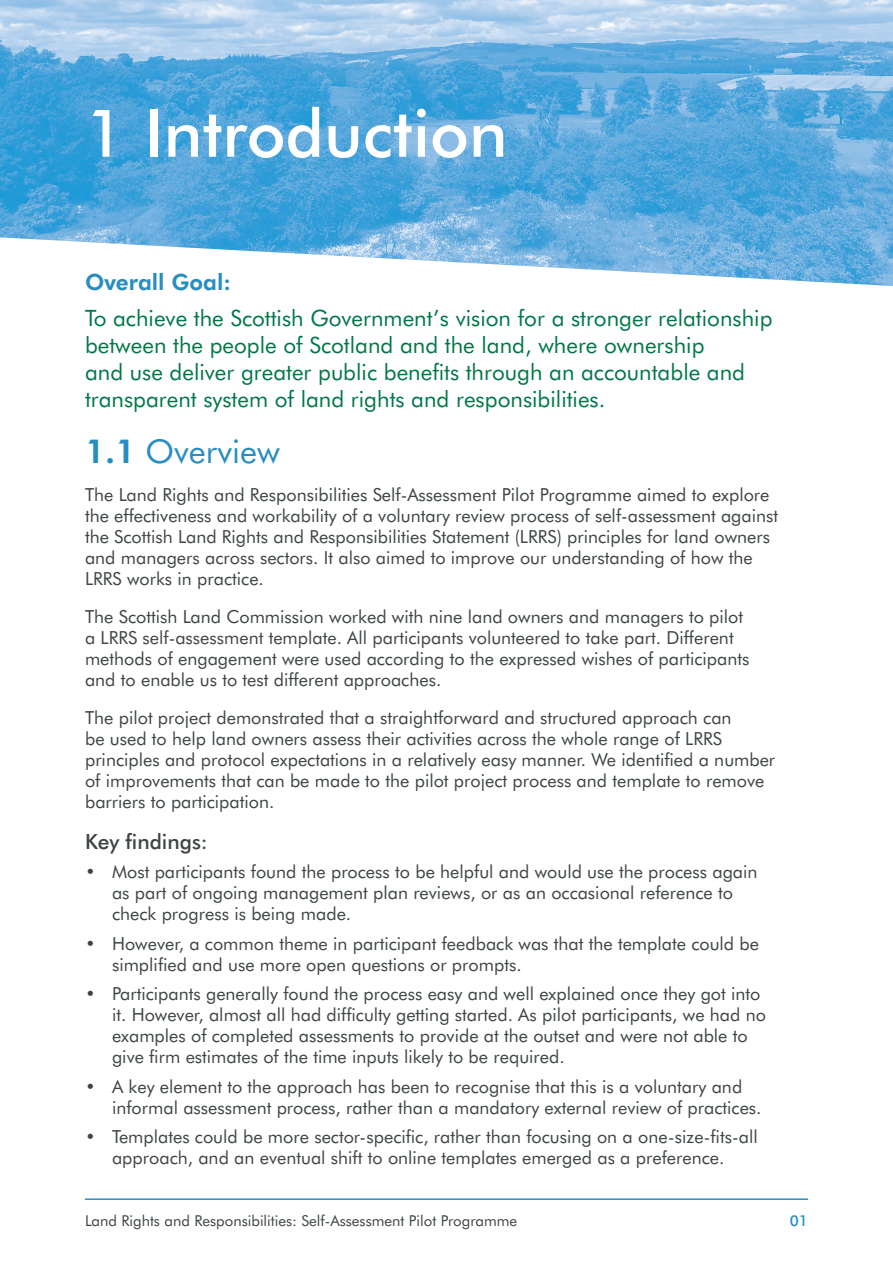
<style>
.page{position:relative;width:893px;height:1263px;background:#fff}
.page>*{position:absolute;margin:0;border:0;box-sizing:border-box;transform-origin:0 0}
.Section_Heading{font:500 66px "Futura BT";color:#fff}
.Sub-heading_1{font:33px "Futura BT";color:#298dc1}
.Recommendation{font:22.5px/27px "Futura BT";color:#007749}
.Recommendation-2{font:800 22.5px "Futura BT";color:#298dc1}
.Contents_L1{font:500 21px "Futura BT";color:#3e4543}
.Body{font:18px/21px "Futura BT";color:#3e4543}
.Bullet_list{font:18px/21px "Futura BT";color:#3e4543}
.t1{font:15px "Futura BT";color:#3e4543}
.t2{font:500 15px "Futura BT";color:#298dc1}
.s1{font-weight:800}
</style>
<div class="page">
<hr style="left:85px;top:1198px;width:723px;height:2px;background:#298dc1">
<img style="left:0;top:0;width:893px;height:286px">
<h1 class="Section_Heading" style="left:85px;top:93px;width:424px">1 Introduction</h1>
<p class="Recommendation-2" style="left:85px;top:268px;width:147px">Overall Goal:</p>
<p class="Recommendation" style="left:85px;top:304px;width:689px">To achieve the Scottish Government’s vision for a stronger relationship between the people of Scotland and the land, where ownership<br>and use deliver greater public benefits through an accountable and transparent system of land rights and responsibilities.</p>
<h1 class="Sub-heading_1" style="left:85px;top:431px;width:196px"><span class="s1">1.1</span> Overview</h1>
<p class="Body" style="left:85px;top:483px;width:695px">The Land Rights and Responsibilities Self-Assessment Pilot Programme aimed to explore the effectiveness and workability of a voluntary review process of self-assessment against the Scottish Land Rights and Responsibilities Statement (LRRS) principles for land owners and managers across sectors. It also aimed to improve our understanding of how the LRRS works in practice.</p>
<p class="Body" style="left:85px;top:606px;width:666px">The Scottish Land Commission worked with nine land owners and managers to pilot a LRRS self-assessment template. All participants volunteered to take part. Different methods of engagement were used according to the expressed wishes of participants and to enable us to test different approaches.</p>
<p class="Body" style="left:85px;top:707px;width:692px">The pilot project demonstrated that a straightforward and structured approach can<br>be used to help land owners assess their activities across the whole range of LRRS principles and protocol expectations in a relatively easy manner. We identified a number of improvements that can be made to the pilot project process and template to remove barriers to participation.</p>
<p class="Contents_L1" style="left:85px;top:828px;width:124px">Key findings:</p>
<p class="Bullet_list" style="left:112px;top:861px;width:647px;text-indent:-27px">• Most participants found the process to be helpful and would use the process again as part of ongoing management plan reviews, or as an occasional reference to check progress is being made.</p>
<p class="Bullet_list" style="left:112px;top:933px;width:648px;text-indent:-27px">• However, a common theme in participant feedback was that the template could be simplified and use more open questions or prompts.</p>
<p class="Bullet_list" style="left:112px;top:983px;width:655px;text-indent:-27px">• Participants generally found the process easy and well explained once they got into it. However, almost all had difficulty getting started. As pilot participants, we had no examples of completed assessments to provide at the outset and were not able to give firm estimates of the time inputs likely to be required.</p>
<p class="Bullet_list" style="left:112px;top:1076px;width:651px;text-indent:-27px">• A key element to the approach has been to recognise that this is a voluntary and informal assessment process, rather than a mandatory external review of practices.</p>
<p class="Bullet_list" style="left:85px;top:1126px;width:674px;text-align:center">• Templates could be more sector-specific, rather than focusing on a one-size-fits-all approach, and an eventual shift to online templates emerged as a preference.</p>
<p class="t1" style="left:85px;top:1211px;width:434px">Land Rights and Responsibilities: Self-Assessment Pilot Programme</p>
<p class="t2" style="left:790px;top:1211px;width:20px">01</p>
</div>
